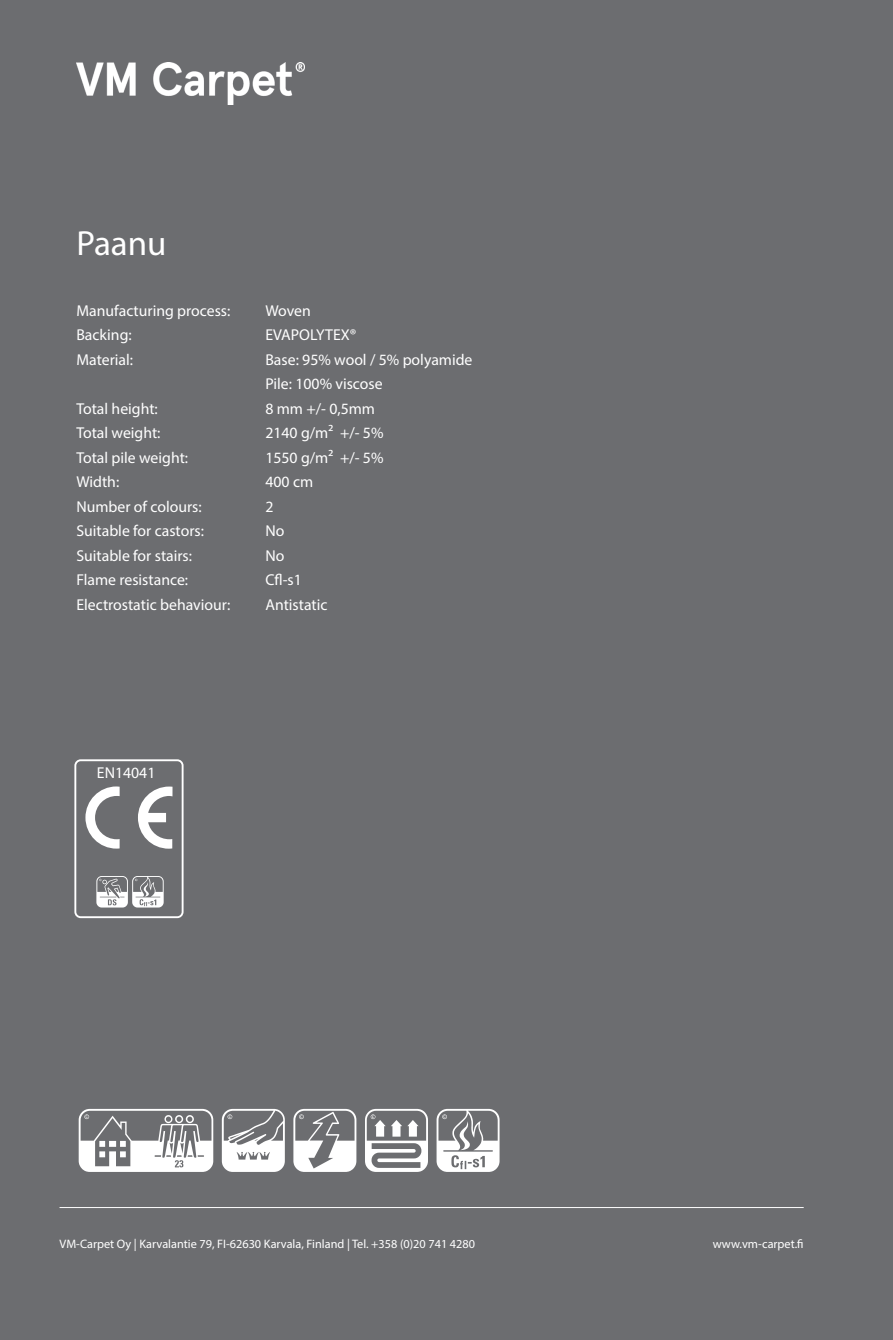
<style>
.page{position:relative;width:893px;height:1340px;background:#fff}
.page>*{position:absolute;margin:0;border:0;box-sizing:border-box;transform-origin:0 0}
.t1{font:35px "Myriad Pro";color:#fff}
.t2{font:15.75px/24.5px "Myriad Pro";color:#fff}
.t3{font:12.25px "Myriad Pro";color:#fff}
</style>
<div class="page">
<div style="left:0;top:0;width:893px;height:1339px;background:#6c6d70"></div>
<hr style="left:60px;top:1207px;width:744px;height:1px;background:#fff">
<svg style="left:138px;top:786px;width:35px;height:62px"></svg>
<svg style="left:85px;top:786px;width:35px;height:62px"></svg>
<div style="left:74px;top:759px;width:110px;height:159px;border:2px solid #fff;border-radius:5px"></div>
<img style="left:76px;top:62px;width:229px;height:42px">
<p class="t1" style="left:76px;top:221px;width:92px">Paanu</p>
<p class="t2" style="left:76px;top:298px;width:156px">Manufacturing process:</p>
<p class="t2" style="left:265px;top:298px;width:47px">Woven</p>
<p class="t2" style="left:76px;top:322px;width:57px">Backing:</p>
<p class="t2" style="left:265px;top:322px;width:92px">EVAPOLYTEX®</p>
<p class="t2" style="left:76px;top:347px;width:58px">Material:</p>
<p class="t2" style="left:265px;top:347px;width:209px">Base: 95% wool / 5% polyamide<br>Pile: 100% viscose</p>
<p class="t2" style="left:76px;top:396px;width:83px">Total height:</p>
<p class="t2" style="left:265px;top:396px;width:111px">8 mm +/- 0,5mm</p>
<p class="t2" style="left:76px;top:420px;width:86px">Total weight:</p>
<p class="t2" style="left:265px;top:420px;width:120px">2140 g/m² +/- 5%</p>
<p class="t2" style="left:76px;top:445px;width:113px">Total pile weight:</p>
<p class="t2" style="left:265px;top:445px;width:120px">1550 g/m² +/- 5%</p>
<p class="t2" style="left:76px;top:469px;width:44px">Width:</p>
<p class="t2" style="left:265px;top:469px;width:49px">400 cm</p>
<p class="t2" style="left:76px;top:494px;width:127px">Number of colours:</p>
<p class="t2" style="left:265px;top:494px;width:10px">2</p>
<p class="t2" style="left:76px;top:518px;width:129px">Suitable for castors:</p>
<p class="t2" style="left:265px;top:518px;width:21px">No</p>
<p class="t2" style="left:76px;top:543px;width:117px">Suitable for stairs:</p>
<p class="t2" style="left:265px;top:543px;width:21px">No</p>
<p class="t2" style="left:76px;top:567px;width:113px">Flame resistance:</p>
<p class="t2" style="left:265px;top:567px;width:38px">Cfl-s1</p>
<p class="t2" style="left:76px;top:592px;width:155px">Electrostatic behaviour:</p>
<p class="t2" style="left:265px;top:592px;width:64px">Antistatic</p>
<p class="t2" style="left:97px;top:760px;width:60px">EN14041</p>
<p class="t3" style="left:60px;top:1235px;width:417px">VM-Carpet Oy | Karvalantie 79, FI-62630 Karvala, Finland | Tel. +358 (0)20 741 4280</p>
<p class="t3" style="left:713px;top:1235px;width:93px">www.vm-carpet.fi</p>
</div>
